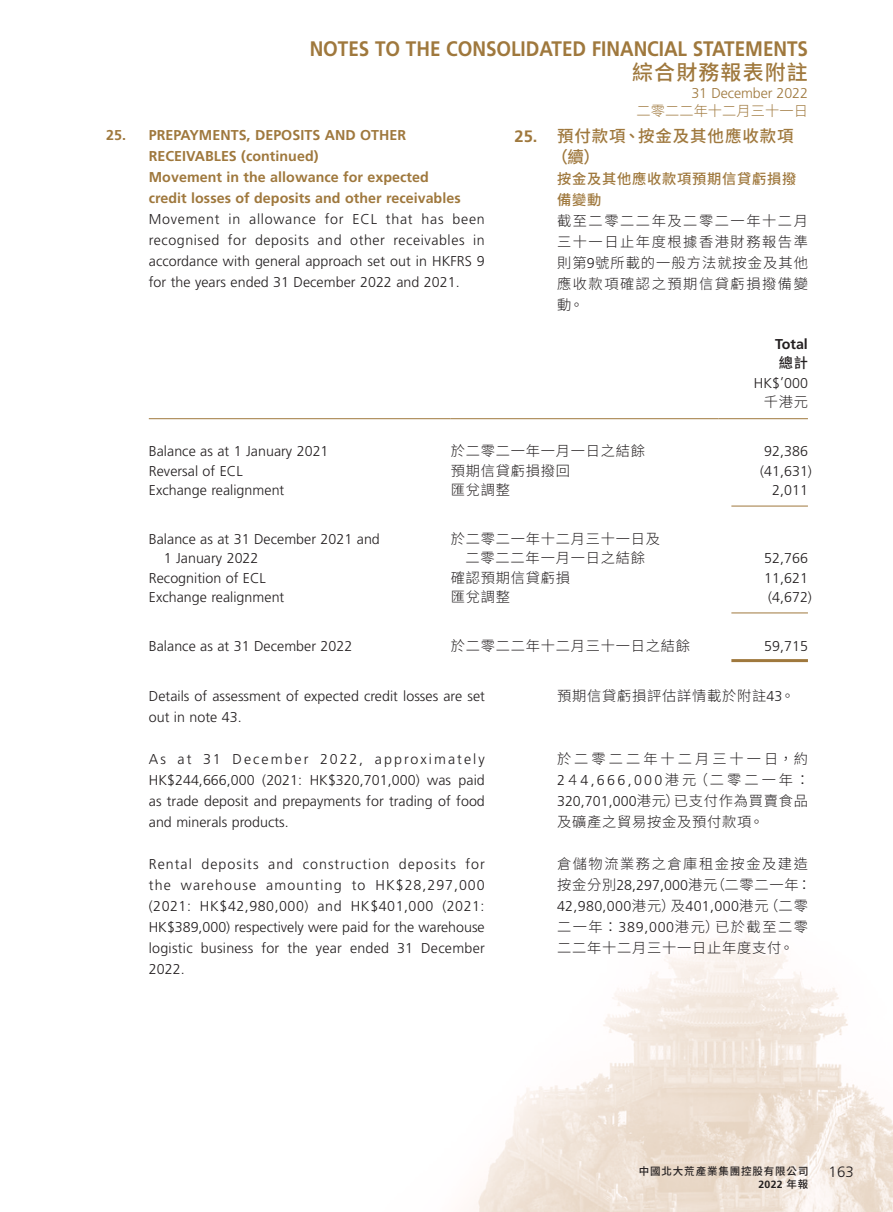
<style>
.page{position:relative;width:893px;height:1212px;background:#fff}
.page>*{position:absolute;margin:0;border:0;box-sizing:border-box;transform-origin:0 0}
.t1{font:700 21px "Frutiger LT Std";color:#9f783d;scale:.9 1}
.t2{font:500 21px "Source Han Sans TC";letter-spacing:.055em;color:#9f783d}
.C_Heading_1{font:500 16.5px/21px "Source Han Sans TC";letter-spacing:.055em;color:#9f783d}
.t3{font:300 15px "Frutiger LT Std";color:#231f20}
.Body_Text{font:300 14.25px/21px "Frutiger LT Std";letter-spacing:.005em;color:#231f20;text-align:justify}
.C_Body_Text{font:300 14.25px/21px "Source Han Sans TC";letter-spacing:.1em;color:#231f20}
.Body_Text-2{font:300 14.25px/19.5px "Source Han Sans TC";letter-spacing:.055em;color:#231f20;text-align:center}
.Heading_2{font:700 14.25px/21px "Frutiger LT Std";letter-spacing:.005em;color:#9f783d}
.C_Heading_1-2{font:300 14.25px/21px "Source Han Sans TC";letter-spacing:.055em;color:#231f20}
.C_Heading_1-3{font:300 14.25px/21px "Source Han Sans TC";letter-spacing:.105em;color:#231f20;text-align:justify}
.Heading_1{font:700 14.25px/21px "Frutiger LT Std";letter-spacing:.005em;color:#9f783d}
.C_Heading_2{font:500 14.25px/21px "Source Han Sans TC";letter-spacing:.055em;color:#9f783d}
.t4{font:300 14.25px "Frutiger LT Std";letter-spacing:-.005em;color:#9f783d}
.t5{font:300 14.25px "Source Han Sans TC";letter-spacing:.005em;color:#9f783d}
.Body_Text-3{font:700 14.25px "Frutiger LT Std";letter-spacing:.005em;color:#231f20}
.Body_Text-4{font:500 14.25px "Source Han Sans TC";color:#231f20}
.t6{font:500 10.5px "Source Han Sans TC";letter-spacing:.085em;color:#231f20}
.t7{font:700 10.5px "Frutiger LT Std";color:#231f20}
.s1{font-family:"Frutiger LT Std";font-weight:700}
.s2{font-family:"Frutiger LT Std"}
.s3{font-family:"Source Han Sans TC";font-weight:500}
</style>
<div class="page">
<img style="left:469px;top:937px;width:424px;height:275px">
<hr style="left:149px;top:418px;width:302px;height:1px;background:#9f783d">
<hr style="left:451px;top:418px;width:268px;height:1px;background:#9f783d">
<hr style="left:719px;top:418px;width:89px;height:1px;background:#9f783d">
<hr style="left:731px;top:506px;width:77px;height:1px;background:#9f783d">
<hr style="left:731px;top:612px;width:77px;height:1px;background:#9f783d">
<hr style="left:731px;top:659px;width:77px;height:3px;background:#9f783d">
<h1 class="t1" style="left:310px;top:36px;width:555px">NOTES TO THE CONSOLIDATED FINANCIAL STATEMENTS</h1>
<h1 class="t2" style="left:632px;top:60px;width:177px">綜合財務報表附註</h1>
<p class="t4" style="left:691px;top:85px;width:118px">31 December 2022</p>
<p class="t5" style="left:636px;top:103px;width:173px">二零二二年十二月三十一日</p>
<p class="Heading_1" style="left:149px;top:125px;width:259px;text-indent:-43px">25. PREPAYMENTS, DEPOSITS AND OTHER<br>RECEIVABLES (continued)</p>
<p class="Heading_2" style="left:149px;top:167px;width:313px">Movement in the allowance for expected credit losses of deposits and other receivables</p>
<p class="Body_Text" style="left:149px;top:209px;width:338px">Movement in allowance for ECL that has been recognised for deposits and other receivables in accordance with general approach set out in HKFRS 9 for the years ended 31 December 2022 and 2021.</p>
<p class="C_Heading_1" style="left:551px;top:126px;width:244px;text-indent:-37px"><span class="s1">25.</span> 預付款項、按金及其他應收款項（續）</p>
<p class="C_Heading_2" style="left:557px;top:169px;width:241px">按金及其他應收款項預期信貸虧損撥備變動</p>
<p class="C_Heading_1-3" style="left:557px;top:211px;width:252px">截至二零二二年及二零二一年十二月三十一日止年度根據香港財務報告準則第<span class="s2">9</span>號所載的一般方法就按金及其他應收款項確認之預期信貸虧損撥備變動。</p>
<p class="Body_Text-3" style="left:775px;top:335px;width:34px">Total</p>
<p class="Body_Text-4" style="left:779px;top:355px;width:31px">總計</p>
<p class="Body_Text" style="left:754px;top:372px;width:56px">HK$’000</p>
<p class="Body_Text-2" style="left:764px;top:392px;width:46px">千港元</p>
<p class="Body_Text" style="left:149px;top:441px;width:181px">Balance as at 1 January 2021</p>
<p class="Body_Text-2" style="left:451px;top:442px;width:196px">於二零二一年一月一日之結餘</p>
<p class="Body_Text" style="left:764px;top:441px;width:45px">92,386</p>
<p class="Body_Text" style="left:149px;top:461px;width:96px">Reversal of ECL</p>
<p class="Body_Text-2" style="left:451px;top:461px;width:121px">預期信貸虧損撥回</p>
<p class="Body_Text" style="left:760px;top:461px;width:53px">(41,631)</p>
<p class="Body_Text" style="left:149px;top:480px;width:137px">Exchange realignment</p>
<p class="Body_Text-2" style="left:451px;top:481px;width:61px">匯兌調整</p>
<p class="Body_Text" style="left:772px;top:480px;width:37px">2,011</p>
<p class="Body_Text" style="left:164px;top:529px;width:218px;line-height:19.5px;text-indent:-15px">Balance as at 31 December 2021 and<br>1 January 2022</p>
<p class="Body_Text-2" style="left:451px;top:529px;width:211px">於二零二一年十二月三十一日及二零二二年一月一日之結餘</p>
<p class="Body_Text" style="left:764px;top:548px;width:45px">52,766</p>
<p class="Body_Text" style="left:149px;top:567px;width:119px">Recognition of ECL</p>
<p class="Body_Text-2" style="left:451px;top:568px;width:121px">確認預期信貸虧損</p>
<p class="Body_Text" style="left:764px;top:567px;width:45px">11,621</p>
<p class="Body_Text" style="left:149px;top:587px;width:137px">Exchange realignment</p>
<p class="Body_Text-2" style="left:451px;top:587px;width:61px">匯兌調整</p>
<p class="Body_Text" style="left:768px;top:587px;width:45px">(4,672)</p>
<p class="Body_Text" style="left:149px;top:635px;width:205px">Balance as at 31 December 2022</p>
<p class="Body_Text-2" style="left:451px;top:636px;width:241px">於二零二二年十二月三十一日之結餘</p>
<p class="Body_Text" style="left:764px;top:635px;width:45px">59,715</p>
<p class="Body_Text" style="left:149px;top:685px;width:338px">Details of assessment of expected credit losses are set out in note 43.</p>
<p class="Body_Text" style="left:149px;top:748px;width:338px">As at 31 December 2022, approximately HK$244,666,000 (2021: HK$320,701,000) was paid as trade deposit and prepayments for trading of food and minerals products.</p>
<p class="Body_Text" style="left:149px;top:853px;width:338px">Rental deposits and construction deposits for the warehouse amounting to HK$28,297,000 (2021: HK$42,980,000) and HK$401,000 (2021:<br>HK$389,000) respectively were paid for the warehouse logistic business for the year ended 31 December 2022.</p>
<p class="Body_Text-2" style="left:557px;top:686px;width:239px">預期信貸虧損評估詳情載於附註<span class="s2">43</span>。</p>
<p class="C_Heading_1-2" style="left:557px;top:749px;width:254px">於二零二二年十二月三十一日，約<br><span class="s2">2</span>４<span class="s2">4,666,000</span>港元（二零二一年：<br><span class="s2">320,701,000</span>港元）已支付作為買賣食品及礦產之貿易按金及預付款項。</p>
<p class="C_Body_Text" style="left:557px;top:854px;width:256px">倉儲物流業務之倉庫租金按金及建造按金分別<span class="s2">28,297,000</span>港元（二零二一年：<br><span class="s2">42,980,000</span>港元）及<span class="s2">401,000</span>港元（二零二一年：<span class="s2">389,000</span>港元）已於截至二零二二年十二月三十一日止年度支付。</p>
<p class="t6" style="left:639px;top:1165px;width:171px">中國北大荒產業集團控股有限公司</p>
<p class="t3" style="left:829px;top:1164px;width:27px">163</p>
<p class="t7" style="left:758px;top:1178px;width:52px">2022 <span class="s3">年報</span></p>
</div>
